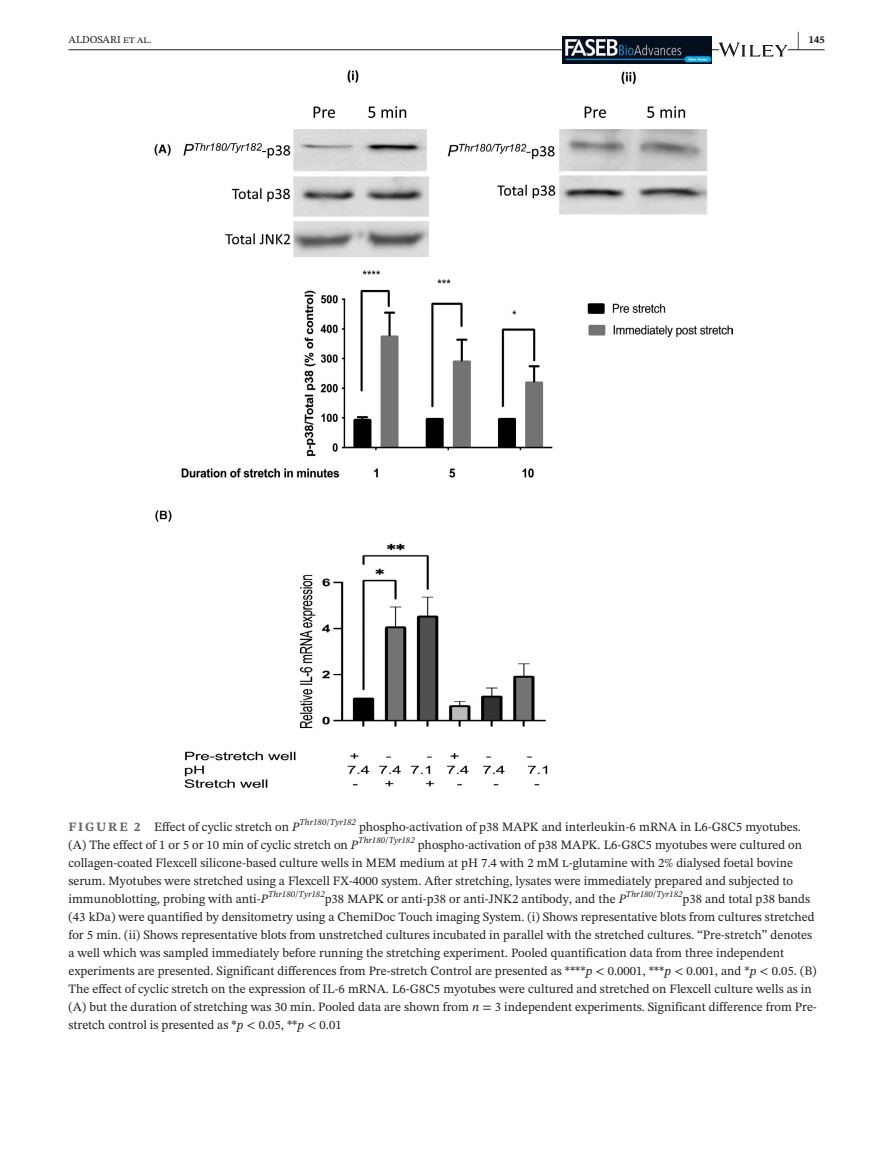
<style>
.page{position:relative;width:893px;height:1174px;background:#fff}
.page>*{position:absolute;margin:0;border:0;box-sizing:border-box;transform-origin:0 0}
.t1{font:700 21px "STIX Two Text";color:#231f20;scale:.42 1}
.t2{font:12.75px/18px "STIX Two Text";color:#231f20}
.t3{font:10.5px "STIX Two Text";color:#231f20}
.t4{font:700 10.5px "STIX Two Text";color:#231f20}
.s1{font-weight:700;color:#636366}
.s2{font-style:italic}
</style>
<div class="page">
<hr style="left:68px;top:49px;width:756px;height:1px;background:#231f20">
<img style="left:562px;top:36px;width:149px;height:27px">
<svg style="left:719px;top:43px;width:68px;height:14px"></svg>
<img style="left:154px;top:70px;width:578px;height:718px">
<h1 class="t1" style="left:797px;top:24px;width:8px">|</h1>
<p class="t3" style="left:68px;top:32px;width:85px">ALDOSARI et al.</p>
<p class="t4" style="left:809px;top:32px;width:17px">145</p>
<p class="t2" style="left:68px;top:817px;width:750px"><span class="s1">FIGURE 2</span> Effect of cyclic stretch on <span class="s2">P</span><sup>Thr180</sup><sup>/</sup><sup>Tyr182</sup> phospho-activation of p38 MAPK and interleukin-6 mRNA in L6-G8C5 myotubes. (A) The effect of 1 or 5 or 10 min of cyclic stretch on <span class="s2">P</span><sup>Thr180</sup><sup>/</sup><sup>Tyr182</sup> phospho-activation of p38 MAPK. L6-G8C5 myotubes were cultured on collagen-coated Flexcell silicone-based culture wells in MEM medium at pH 7.4 with 2 mM l-glutamine with 2% dialysed foetal bovine serum. Myotubes were stretched using a Flexcell FX-4000 system. After stretching, lysates were immediately prepared and subjected to immunoblotting, probing with anti-<span class="s2">P</span><sup>Thr180</sup><sup>/</sup><sup>Tyr182</sup>p38 MAPK or anti-p38 or anti-JNK2 antibody, and the <span class="s2">P</span><sup>Thr180</sup><sup>/</sup><sup>Tyr182</sup>p38 and total p38 bands (43 kDa) were quantified by densitometry using a ChemiDoc Touch imaging System. (i) Shows representative blots from cultures stretched for 5 min. (ii) Shows representative blots from unstretched cultures incubated in parallel with the stretched cultures. “Pre-stretch” denotes a well which was sampled immediately before running the stretching experiment. Pooled quantification data from three independent experiments are presented. Significant differences from Pre-stretch Control are presented as ****<span class="s2">p</span> &lt; 0.0001, ***<span class="s2">p</span> &lt; 0.001, and *<span class="s2">p</span> &lt; 0.05. (B)<br>The effect of cyclic stretch on the expression of IL-6 mRNA. L6-G8C5 myotubes were cultured and stretched on Flexcell culture wells as in (A) but the duration of stretching was 30 min. Pooled data are shown from <span class="s2">n</span> = 3 independent experiments. Significant difference from Pre&shy;stretch control is presented as *<span class="s2">p</span> &lt; 0.05, **<span class="s2">p</span> &lt; 0.01</p>
</div>
